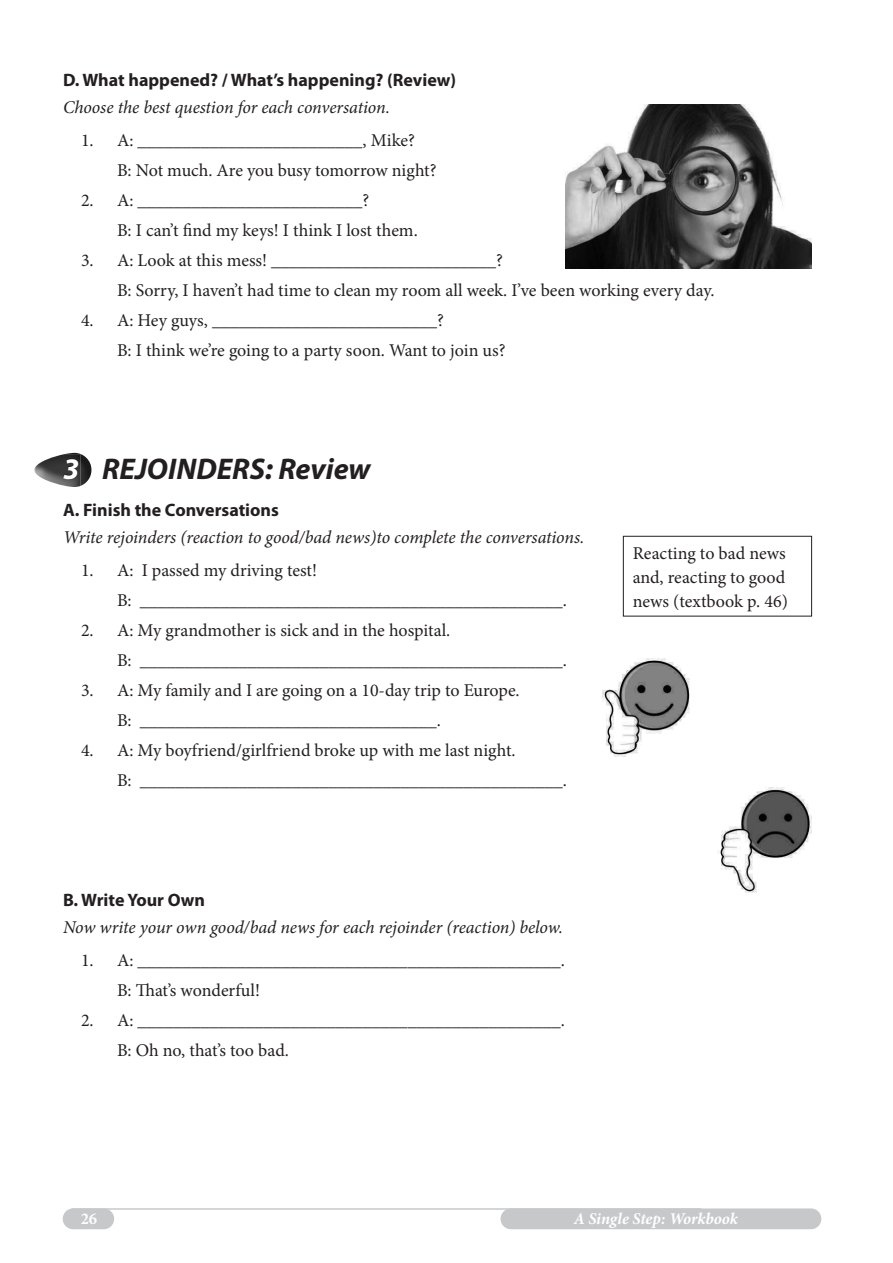
<style>
.page{position:relative;width:893px;height:1263px;background:#fff}
.page>*{position:absolute;margin:0;border:0;box-sizing:border-box;transform-origin:0 0}
.t1{font:italic 700 30px "Myriad Pro";color:#231f20}
.t2{font:18px/30px "Minion Pro";color:#231f20}
.t3{font:italic 18px "Minion Pro";letter-spacing:-.005em;color:#231f20}
.t4{font:700 18px "Myriad Pro";color:#231f20}
.t5{font:italic 700 16.5px "Minion Pro";letter-spacing:-.005em;color:#fff}
.t6{font:700 16.5px "Minion Pro";color:#fff}
.s1{color:#fff}
</style>
<div class="page">
<hr style="left:72px;top:1208px;width:629px;height:2px;background:#c7c8ca">
<div style="left:63px;top:1208px;width:51px;height:21px;background:#c7c8ca;border-radius:10px"></div>
<div style="left:501px;top:1208px;width:320px;height:21px;background:#c7c8ca;border-radius:10px"></div>
<img style="left:65px;top:453px;width:26px;height:33px">
<img style="left:35px;top:454px;width:45px;height:33px">
<svg style="left:62px;top:458px;width:17px;height:22px"></svg>
<img style="left:603px;top:659px;width:87px;height:97px">
<img style="left:717px;top:787px;width:94px;height:105px">
<img style="left:565px;top:105px;width:247px;height:164px">
<div style="left:623px;top:536px;width:189px;height:80px;border:1px solid #231f20"></div>
<p class="t4" style="left:63px;top:69px;width:395px">D. What happened? / What’s happening? (Review)</p>
<p class="t3" style="left:63px;top:94px;width:328px">Choose the best question for each conversation.</p>
<p class="t2" style="left:117px;top:125px;width:321px;text-indent:-36px">1. A: _________________________, Mike?<br>B: Not much. Are you busy tomorrow night?</p>
<p class="t2" style="left:117px;top:185px;width:302px;text-indent:-36px">2. A: _________________________?<br>B: I can’t nd my keys! I think I lost them.</p>
<p class="t2" style="left:117px;top:245px;width:599px;text-indent:-36px">3. A: Look at this mess! _________________________?<br>B: Sorry, I haven’t had time to clean my room all week. I’ve been working every day.</p>
<p class="t2" style="left:117px;top:305px;width:390px;text-indent:-36px">4. A: Hey guys, _________________________?<br>B: I think we’re going to a party soon. Want to join us?</p>
<h1 class="t1" style="left:63px;top:449px;width:309px"><span class="s1">3</span> REJOINDERS: Review</h1>
<p class="t4" style="left:63px;top:500px;width:217px">A. Finish the Conversations</p>
<p class="t3" style="left:63px;top:525px;width:523px">Write rejoinders (reaction to good/bad news)to complete the conversations.</p>
<p class="t2" style="left:117px;top:555px;width:451px;text-indent:-36px">1. A: I passed my driving test!<br>B: _______________________________________________.</p>
<p class="t2" style="left:117px;top:615px;width:451px;text-indent:-36px">2. A: My grandmother is sick and in the hospital.<br>B: _______________________________________________.</p>
<p class="t2" style="left:117px;top:675px;width:404px;text-indent:-36px">3. A: My family and I are going on a 10-day trip to Europe.<br>B: _________________________________.</p>
<p class="t2" style="left:117px;top:735px;width:451px;text-indent:-36px">4. A: My boyfriend/girlfriend broke up with me last night.<br>B: _______________________________________________.</p>
<p class="t4" style="left:63px;top:890px;width:144px">B. Write Your Own</p>
<p class="t3" style="left:63px;top:915px;width:501px">Now write your own good/bad news for each rejoinder (reaction) below.</p>
<p class="t2" style="left:117px;top:945px;width:449px;text-indent:-36px">1. A: _______________________________________________.<br>B:</p>
<p class="t2" style="left:155px;top:975px;width:107px">at’s wonderful!</p>
<p class="t2" style="left:117px;top:1005px;width:449px;text-indent:-36px">2. A: _______________________________________________.<br>B: Oh no, that’s too bad.</p>
<p class="t2" style="left:633px;top:541px;width:157px;line-height:24px">Reacting to bad news and, reacting to good news (textbook p. 46)</p>
<p class="t6" style="left:81px;top:1206px;width:18px">26</p>
<p class="t5" style="left:574px;top:1206px;width:166px">A Single Step: Workbook</p>
</div>
